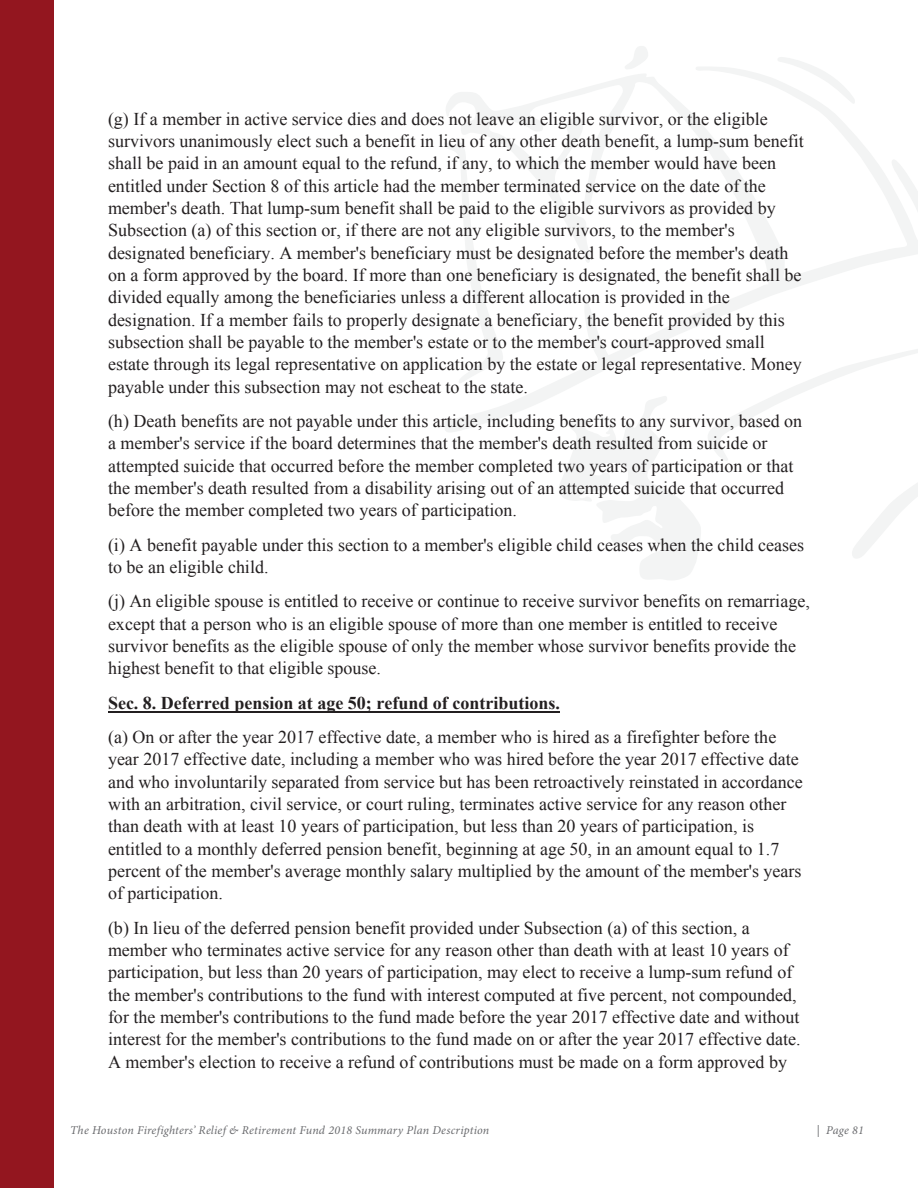
<style>
.page{position:relative;width:918px;height:1188px;background:#fff}
.page>*{position:absolute;margin:0;border:0;box-sizing:border-box;transform-origin:0 0}
.t1{font:18px/22.4px "Times New Roman";color:#231f20}
.t2{font:700 18px "Times New Roman";color:#231f20}
.t3{font:italic 12px "Minion Pro";letter-spacing:.02em;color:#696a6d}
</style>
<div class="page">
<svg style="left:559px;top:433px;width:359px;height:147px"></svg>
<svg style="left:445px;top:67px;width:473px;height:366px"></svg>
<svg style="left:444px;top:142px;width:60px;height:242px"></svg>
<svg style="left:623px;top:46px;width:26px;height:23px"></svg>
<svg style="left:777px;top:57px;width:78px;height:47px"></svg>
<div style="left:0;top:0;width:54px;height:1188px;background:#93161f"></div>
<hr style="left:108px;top:711px;width:452px;height:2px;background:#231f20">
<p class="t1" style="left:108px;top:107px;width:697px">(g) If a member in active service dies and does not leave an eligible survivor, or the eligible survivors unanimously elect such a benefit in lieu of any other death benefit, a lump-sum benefit shall be paid in an amount equal to the refund, if any, to which the member would have been entitled under Section 8 of this article had the member terminated service on the date of the member's death. That lump-sum benefit shall be paid to the eligible survivors as provided by Subsection (a) of this section or, if there are not any eligible survivors, to the member's designated beneficiary. A member's beneficiary must be designated before the member's death on a form approved by the board. If more than one beneficiary is designated, the benefit shall be divided equally among the beneficiaries unless a different allocation is provided in the designation. If a member fails to properly designate a beneficiary, the benefit provided by this subsection shall be payable to the member's estate or to the member's court-approved small estate through its legal representative on application by the estate or legal representative. Money payable under this subsection may not escheat to the state.</p>
<p class="t1" style="left:108px;top:410px;width:696px">(h) Death benefits are not payable under this article, including benefits to any survivor, based on a member's service if the board determines that the member's death resulted from suicide or attempted suicide that occurred before the member completed two years of participation or that the member's death resulted from a disability arising out of an attempted suicide that occurred before the member completed two years of participation.</p>
<p class="t1" style="left:108px;top:533px;width:698px">(i) A benefit payable under this section to a member's eligible child ceases when the child ceases to be an eligible child.</p>
<p class="t1" style="left:108px;top:590px;width:703px">(j) An eligible spouse is entitled to receive or continue to receive survivor benefits on remarriage, except that a person who is an eligible spouse of more than one member is entitled to receive survivor benefits as the eligible spouse of only the member whose survivor benefits provide the highest benefit to that eligible spouse.</p>
<p class="t2" style="left:108px;top:693px;width:453px">Sec. 8. Deferred pension at age 50; refund of contributions.</p>
<p class="t1" style="left:108px;top:726px;width:696px">(a) On or after the year 2017 effective date, a member who is hired as a firefighter before the year 2017 effective date, including a member who was hired before the year 2017 effective date and who involuntarily separated from service but has been retroactively reinstated in accordance with an arbitration, civil service, or court ruling, terminates active service for any reason other than death with at least 10 years of participation, but less than 20 years of participation, is entitled to a monthly deferred pension benefit, beginning at age 50, in an amount equal to 1.7 percent of the member's average monthly salary multiplied by the amount of the member's years of participation.</p>
<p class="t1" style="left:108px;top:917px;width:694px">(b) In lieu of the deferred pension benefit provided under Subsection (a) of this section, a member who terminates active service for any reason other than death with at least 10 years of participation, but less than 20 years of participation, may elect to receive a lump-sum refund of the member's contributions to the fund with interest computed at five percent, not compounded, for the member's contributions to the fund made before the year 2017 effective date and without interest for the member's contributions to the fund made on or after the year 2017 effective date.<br>A member's election to receive a refund of contributions must be made on a form approved by</p>
<p class="t3" style="left:70px;top:1125px;width:421px">The Houston Firefighters’ Relief &amp; Retirement Fund 2018 Summary Plan Description</p>
<p class="t3" style="left:817px;top:1125px;width:49px">| Page 81</p>
</div>
